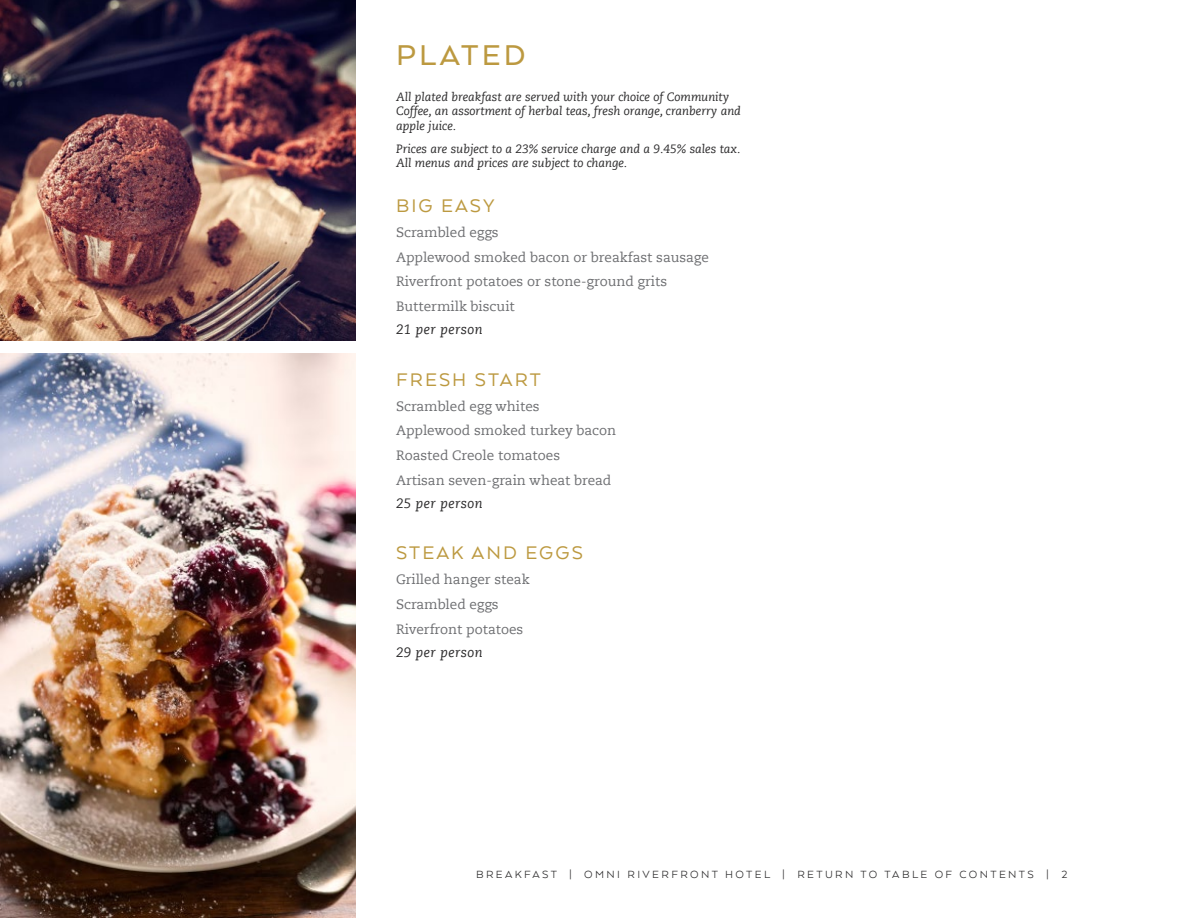
<style>
.page{position:relative;width:1188px;height:918px;background:#fff}
.page>*{position:absolute;margin:0;border:0;box-sizing:border-box;transform-origin:0 0}
.t1{font:500 33px "Arquitecta";letter-spacing:.1em;color:#bc9940}
.t2{font:21px "Arquitecta";letter-spacing:.1em;color:#bc9940}
.t3{font:13.5px/24.8px "Caecilia Com 55 Roman";color:#6d6e71}
.t4{font:italic 13.5px "Caecilia Com 56";letter-spacing:.03em;color:#292829}
.t5{font:italic 12px/14.4px "Caecilia Com 56";color:#292829}
.t6{font:12px "Arquitecta";letter-spacing:.2em;color:#292829}
</style>
<div class="page">
<img style="left:0;top:353px;width:356px;height:565px">
<img style="left:0;top:0;width:356px;height:340px">
<h1 class="t1" style="left:396px;top:35px;width:131px">PLATED</h1>
<p class="t5" style="left:396px;top:89px;width:346px">All plated breakfast are served with your choice of Community<br>Coffee, an assortment of herbal teas, fresh orange, cranberry and apple juice.</p>
<p class="t5" style="left:396px;top:141px;width:346px">Prices are subject to a 23% service charge and a 9.45% sales tax.<br>All menus and prices are subject to change.</p>
<h2 class="t2" style="left:396px;top:193px;width:100px">BIG EASY</h2>
<p class="t3" style="left:396px;top:220px;width:315px">Scrambled eggs<br>Applewood smoked bacon or breakfast sausage<br>Riverfront potatoes or stone-ground grits<br>Buttermilk biscuit</p>
<p class="t4" style="left:396px;top:321px;width:88px">21 per person</p>
<h2 class="t2" style="left:396px;top:366px;width:146px">FRESH START</h2>
<p class="t3" style="left:396px;top:393px;width:222px">Scrambled egg whites<br>Applewood smoked turkey bacon<br>Roasted Creole tomatoes<br>Artisan seven-grain wheat bread</p>
<p class="t4" style="left:396px;top:494px;width:88px">25 per person</p>
<h2 class="t2" style="left:396px;top:540px;width:189px">STEAK AND EGGS</h2>
<p class="t3" style="left:396px;top:567px;width:135px">Grilled hanger steak<br>Scrambled eggs<br>Riverfront potatoes</p>
<p class="t4" style="left:396px;top:643px;width:88px">29 per person</p>
<p class="t6" style="left:476px;top:866px;width:20px">BREAKFAST</p>
<p class="t6" style="left:569px;top:866px;width:500px">| OMNI RIVERFRONT HOTEL | RETURN TO TABLE OF CONTENTS | 2</p>
</div>
